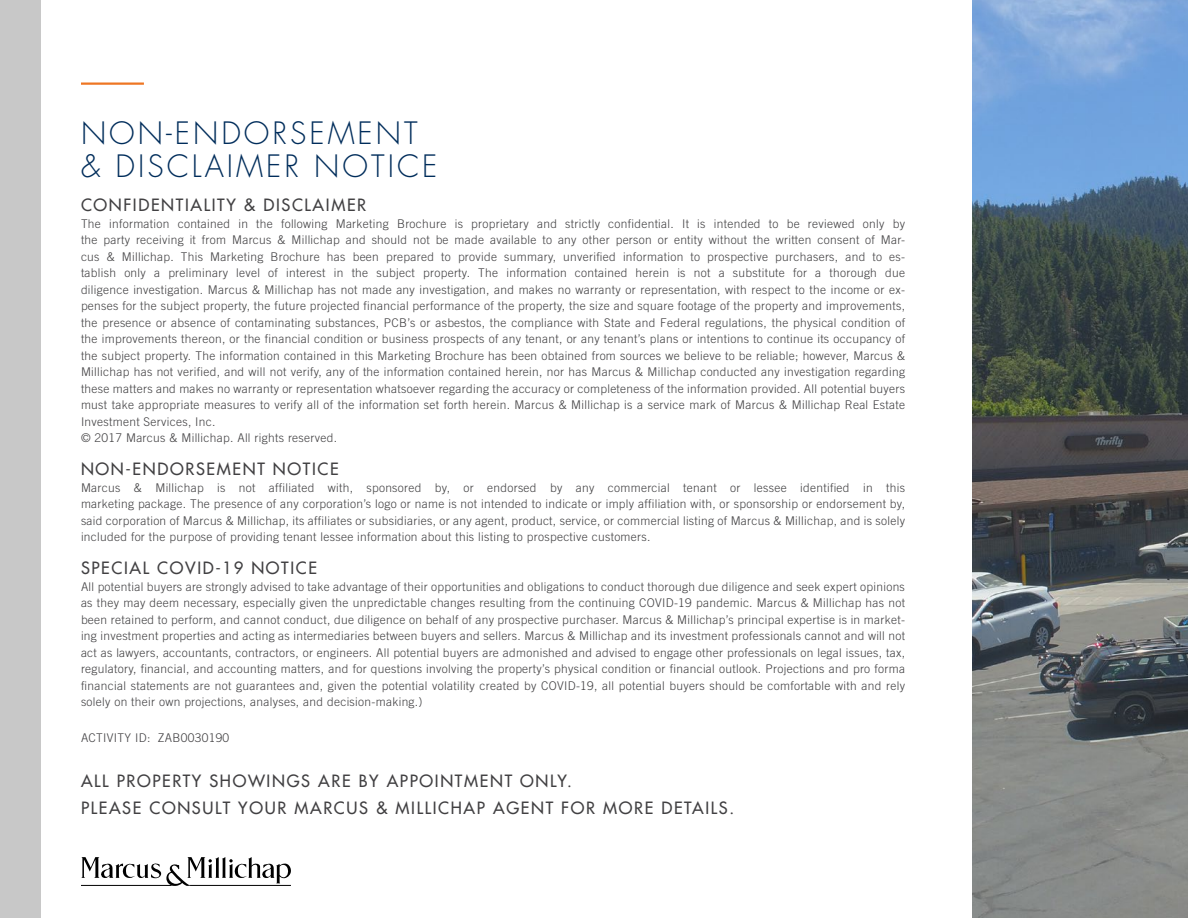
<style>
.page{position:relative;width:1188px;height:918px;background:#fff}
.page>*{position:absolute;margin:0;border:0;box-sizing:border-box;transform-origin:0 0}
.t1{font:300 30px/33px "Futura Std";letter-spacing:.1em;color:#002d5b}
.t2{font:500 16.5px/27px "Futura Std";letter-spacing:.1em;color:#414042}
.t3{font:300 12px/16.5px "Trade Gothic LT Std";letter-spacing:.025em;color:#414042;text-align:justify}
</style>
<div class="page">
<div style="left:0;top:0;width:41px;height:918px;background:#c8c8c8"></div>
<img style="left:972px;top:0;width:216px;height:918px">
<svg style="left:81px;top:857px;width:210px;height:29px"></svg>
<hr style="left:81px;top:82px;width:63px;height:3px;background:#ee7623">
<h1 class="t1" style="left:81px;top:117px;width:358px">NON-ENDORSEMENT &amp; DISCLAIMER NOTICE</h1>
<h2 class="t2" style="left:81px;top:192px;width:287px">CONFIDENTIALITY &amp; DISCLAIMER</h2>
<p class="t3" style="left:81px;top:215px;width:826px;text-align:left">The information contained in the following Marketing Brochure is proprietary and strictly confidential. It is intended to be reviewed only by the party receiving it from Marcus &amp; Millichap and should not be made available to any other person or entity without the written consent of Mar&shy;cus &amp; Millichap. This Marketing Brochure has been prepared to provide summary, unverified information to prospective purchasers, and to es&shy;tablish only a preliminary level of interest in the subject property. The information contained herein is not a substitute for a thorough due diligence investigation. Marcus &amp; Millichap has not made any investigation, and makes no warranty or representation, with respect to the income or ex&shy;penses for the subject property, the future projected financial performance of the property, the size and square footage of the property and improvements, the presence or absence of contaminating substances, PCB’s or asbestos, the compliance with State and Federal regulations, the physical condition of the improvements thereon, or the financial condition or business prospects of any tenant, or any tenant’s plans or intentions to continue its occupancy of the subject property. The information contained in this Marketing Brochure has been obtained from sources we believe to be reliable; however, Marcus &amp; Millichap has not verified, and will not verify, any of the information contained herein, nor has Marcus &amp; Millichap conducted any investigation regarding these matters and makes no warranty or representation whatsoever regarding the accuracy or completeness of the information provided. All potential buyers must take appropriate measures to verify all of the information set forth herein. Marcus &amp; Millichap is a service mark of Marcus &amp; Millichap Real Estate Investment Services, Inc.<br>© 2017 Marcus &amp; Millichap. All rights reserved.</p>
<h2 class="t2" style="left:81px;top:456px;width:259px">NON-ENDORSEMENT NOTICE</h2>
<p class="t3" style="left:81px;top:479px;width:826px">Marcus &amp; Millichap is not affiliated with, sponsored by, or endorsed by any commercial tenant or lessee identified in this marketing package. The presence of any corporation’s logo or name is not intended to indicate or imply affiliation with, or sponsorship or endorsement by, said corporation of Marcus &amp; Millichap, its affiliates or subsidiaries, or any agent, product, service, or commercial listing of Marcus &amp; Millichap, and is solely included for the purpose of providing tenant lessee information about this listing to prospective customers.</p>
<h2 class="t2" style="left:81px;top:555px;width:238px">SPECIAL COVID-19 NOTICE</h2>
<p class="t3" style="left:81px;top:578px;width:826px">All potential buyers are strongly advised to take advantage of their opportunities and obligations to conduct thorough due diligence and seek expert opinions as they may deem necessary, especially given the unpredictable changes resulting from the continuing COVID-19 pandemic. Marcus &amp; Millichap has not been retained to perform, and cannot conduct, due diligence on behalf of any prospective purchaser. Marcus &amp; Millichap’s principal expertise is in market&shy;ing investment properties and acting as intermediaries between buyers and sellers. Marcus &amp; Millichap and its investment professionals cannot and will not act as lawyers, accountants, contractors, or engineers. All potential buyers are admonished and advised to engage other professionals on legal issues, tax, regulatory, financial, and accounting matters, and for questions involving the property’s physical condition or financial outlook. Projections and pro forma financial statements are not guarantees and, given the potential volatility created by COVID-19, all potential buyers should be comfortable with and rely solely on their own projections, analyses, and decision-making.)</p>
<p class="t3" style="left:81px;top:729px;width:150px">ACTIVITY ID: ZAB0030190</p>
<h2 class="t2" style="left:81px;top:768px;width:655px">ALL PROPERTY SHOWINGS ARE BY APPOINTMENT ONLY.<br>PLEASE CONSULT YOUR MARCUS &amp; MILLICHAP AGENT FOR MORE DETAILS.</h2>
</div>
